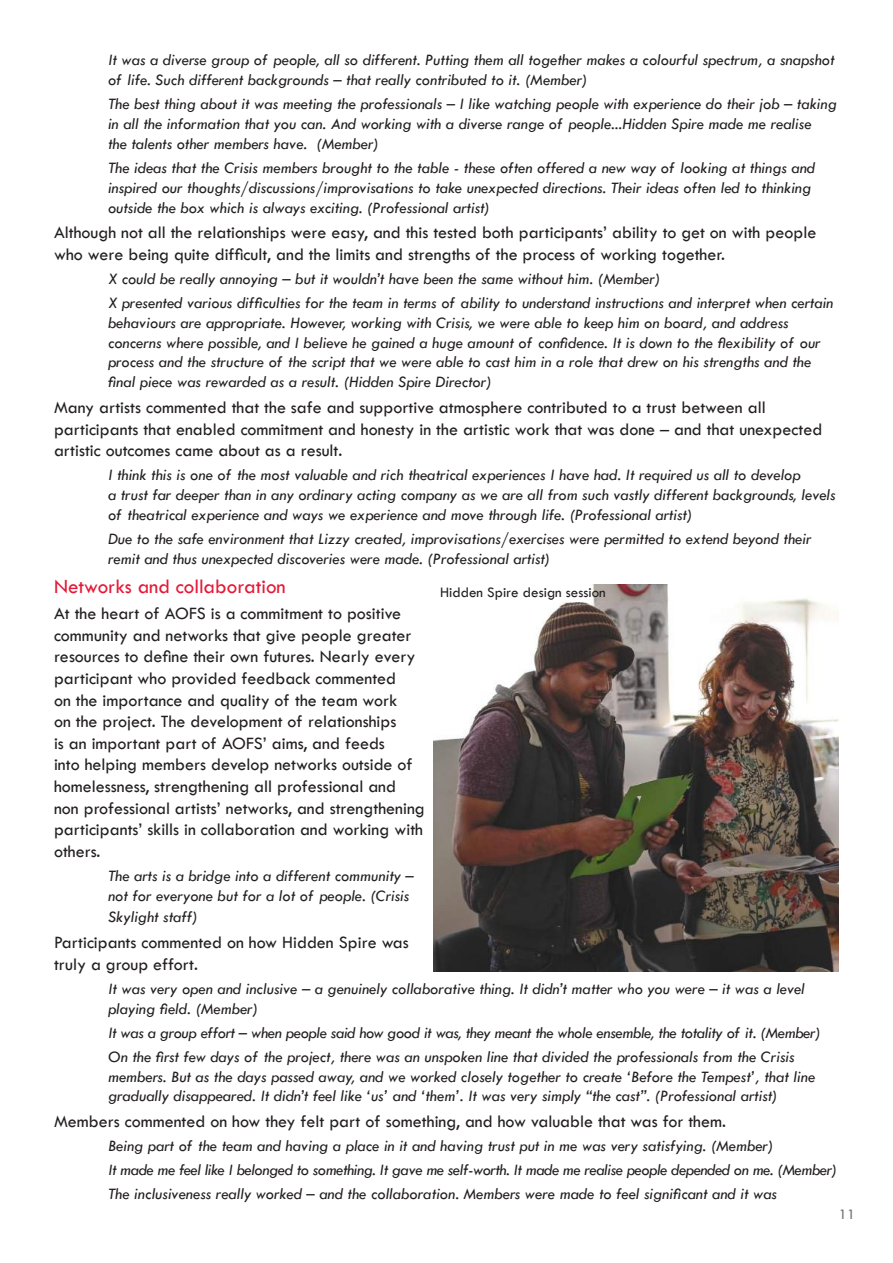
<style>
.page{position:relative;width:893px;height:1263px;background:#fff}
.page>*{position:absolute;margin:0;border:0;box-sizing:border-box;transform-origin:0 0}
.t1{font:21px "Tw Cen";color:#e51937}
.t2{font:18px/21.6px "Tw Cen";color:#231f20}
.t3{font:italic 16.5px/19.8px "Tw Cen";color:#231f20}
.t4{font:15px "Tw Cen";color:#231f20}
.t5{font:15px "Tw Cen";color:#6c6d70}
</style>
<div class="page">
<img style="left:434px;top:585px;width:405px;height:387px">
<p class="t3" style="left:108px;top:50px;width:728px">It was a diverse group of people, all so different. Putting them all together makes a colourful spectrum, a snapshot of life. Such different backgrounds – that really contributed to it. (Member)</p>
<p class="t3" style="left:108px;top:94px;width:730px">The best thing about it was meeting the professionals – I like watching people with experience do their job – taking in all the information that you can. And working with a diverse range of people...Hidden Spire made me realise<br>the talents other members have. (Member)</p>
<p class="t3" style="left:108px;top:158px;width:709px">The ideas that the Crisis members brought to the table - these often offered a new way of looking at things and inspired our thoughts/discussions/improvisations to take unexpected directions. Their ideas often led to thinking outside the box which is always exciting. (Professional artist)</p>
<p class="t2" style="left:54px;top:222px;width:764px">Although not all the relationships were easy, and this tested both participants’ ability to get on with people who were being quite difficult, and the limits and strengths of the process of working together.</p>
<p class="t3" style="left:108px;top:267px;width:727px;line-height:24px">X could be really annoying – but it wouldn’t have been the same without him. (Member)<br>X presented various difficulties for the team in terms of ability to understand instructions and interpret when certain</p>
<p class="t3" style="left:108px;top:313px;width:714px">behaviours are appropriate. However, working with Crisis, we were able to keep him on board, and address concerns where possible, and I believe he gained a huge amount of confidence. It is down to the flexibility of our process and the structure of the script that we were able to cast him in a role that drew on his strengths and the final piece was rewarded as a result. (Hidden Spire Director)</p>
<p class="t2" style="left:54px;top:397px;width:770px">Many artists commented that the safe and supportive atmosphere contributed to a trust between all participants that enabled commitment and honesty in the artistic work that was done – and that unexpected artistic outcomes came about as a result.</p>
<p class="t3" style="left:108px;top:465px;width:729px">I think this is one of the most valuable and rich theatrical experiences I have had. It required us all to develop<br>a trust far deeper than in any ordinary acting company as we are all from such vastly different backgrounds, levels of theatrical experience and ways we experience and move through life. (Professional artist)</p>
<p class="t3" style="left:108px;top:529px;width:705px">Due to the safe environment that Lizzy created, improvisations/exercises were permitted to extend beyond their remit and thus unexpected discoveries were made. (Professional artist)</p>
<p class="t1" style="left:54px;top:574px;width:233px">Networks and collaboration</p>
<p class="t2" style="left:54px;top:603px;width:372px">At the heart of AOFS is a commitment to positive community and networks that give people greater resources to define their own futures. Nearly every participant who provided feedback commented<br>on the importance and quality of the team work<br>on the project. The development of relationships<br>is an important part of AOFS’ aims, and feeds<br>into helping members develop networks outside of homelessness, strengthening all professional and non professional artists’ networks, and strengthening participants’ skills in collaboration and working with others.</p>
<p class="t3" style="left:108px;top:865px;width:307px">The arts is a bridge into a different community – not for everyone but for a lot of people. (Crisis</p>
<p class="t3" style="left:108px;top:907px;width:91px">Skylight staff)</p>
<p class="t2" style="left:54px;top:931px;width:356px">Participants commented on how Hidden Spire was truly a group effort.</p>
<p class="t3" style="left:108px;top:978px;width:698px">It was very open and inclusive – a genuinely collaborative thing. It didn’t matter who you were – it was a level playing field. (Member)</p>
<p class="t3" style="left:108px;top:1020px;width:714px;line-height:24px">It was a group effort – when people said how good it was, they meant the whole ensemble, the totality of it. (Member)<br>On the first few days of the project, there was an unspoken line that divided the professionals from the Crisis</p>
<p class="t3" style="left:108px;top:1066px;width:709px">members. But as the days passed away, and we worked closely together to create ‘Before the Tempest’, that line gradually disappeared. It didn’t feel like ‘us’ and ‘them’. It was very simply “the cast”. (Professional artist)</p>
<p class="t2" style="left:54px;top:1110px;width:674px">Members commented on how they felt part of something, and how valuable that was for them.</p>
<p class="t3" style="left:108px;top:1134px;width:731px;line-height:24px">Being part of the team and having a place in it and having trust put in me was very satisfying. (Member)<br>It made me feel like I belonged to something. It gave me self-worth. It made me realise people depended on me. (Member)<br>The inclusiveness really worked – and the collaboration. Members were made to feel significant and it was</p>
<p class="t4" style="left:440px;top:583px;width:167px">Hidden Spire design session</p>
<p class="t5" style="left:839px;top:1205px;width:18px">11</p>
</div>
